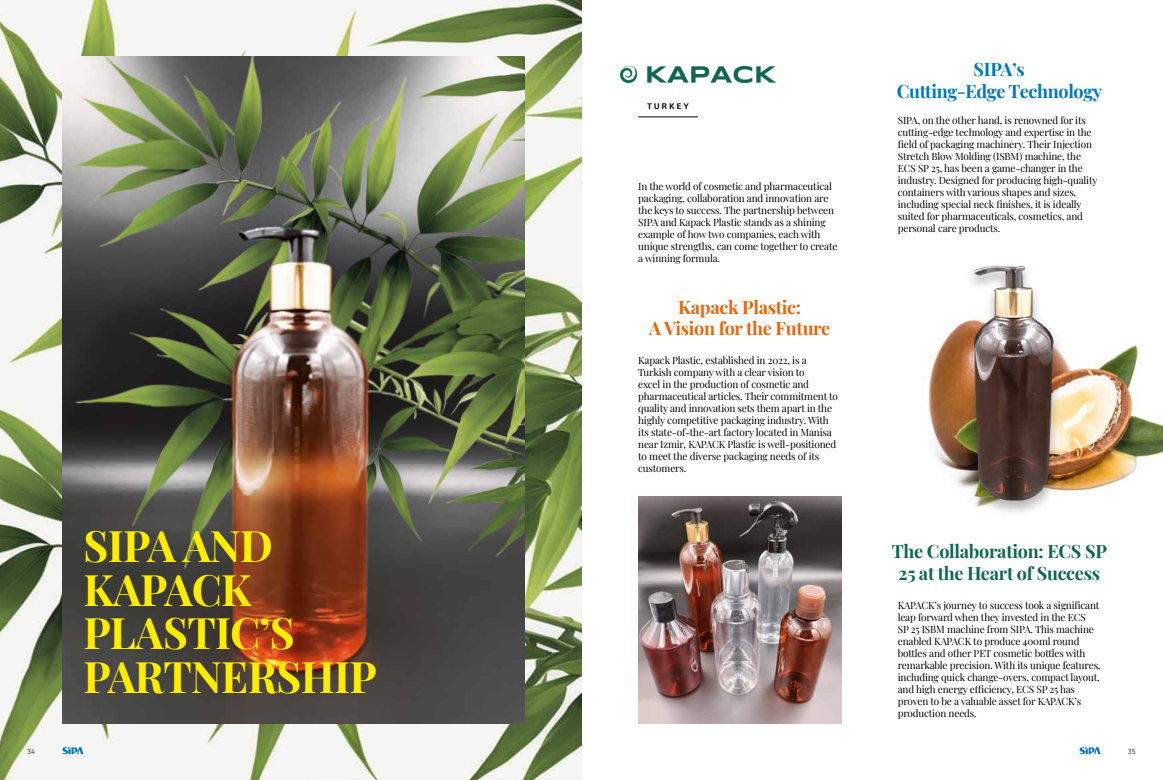
<style>
.page{position:relative;width:1163px;height:780px;background:#fff}
.page>*{position:absolute;margin:0;border:0;box-sizing:border-box;transform-origin:0 0}
.t1{font:700 42.6px/43.4px "Playfair Display";letter-spacing:-.015em;color:#ffed00}
.t2{font:700 18px/21.6px "Playfair Display";letter-spacing:-.015em;color:#0e6751;text-align:center}
.t3{font:700 18px/21.6px "Playfair Display";letter-spacing:-.015em;color:#ec6408;text-align:center}
.t4{font:700 18px/21.6px "Playfair Display";letter-spacing:-.015em;color:#0077be;text-align:center}
.t5{font:10px/12px "Playfair Display";letter-spacing:-.015em;color:#000}
.t6{font:700 8px "Oxygen";letter-spacing:.3em;color:#000}
.t7{font:300 7.5px "DIN Next LT Pro";color:#000}
</style>
<div class="page">
<img style="left:0;top:0;width:581px;height:780px">
<img style="left:62px;top:57px;width:462px;height:666px">
<img style="left:620px;top:65px;width:155px;height:18px">
<img style="left:638px;top:497px;width:203px;height:226px">
<img style="left:923px;top:335px;width:239px;height:155px">
<img style="left:949px;top:265px;width:143px;height:248px">
<hr style="left:638px;top:116px;width:59px;height:1px;background:#000">
<svg style="left:61px;top:746px;width:22px;height:8px"></svg>
<svg style="left:1079px;top:747px;width:21px;height:7px"></svg>
<h1 class="t1" style="left:83px;top:521px;width:295px">SIPA AND<br>KAPACK<br>PLASTIC’S<br>PARTNERSHIP</h1>
<p class="t6" style="left:647px;top:101px;width:43px">TURKEY</p>
<p class="t5" style="left:638px;top:179px;width:201px">In the world of cosmetic and pharmaceutical packaging, collaboration and innovation are the keys to success. The partnership between SIPA and Kapack Plastic stands as a shining example of how two companies, each with unique strengths, can come together to create a winning formula.</p>
<h2 class="t3" style="left:649px;top:294px;width:182px">Kapack Plastic:<br>A Vision for the Future</h2>
<p class="t5" style="left:638px;top:353px;width:201px">Kapack Plastic, established in 2022, is a Turkish company with a clear vision to<br>excel in the production of cosmetic and pharmaceutical articles. Their commitment to quality and innovation sets them apart in the highly competitive packaging industry. With its state-of-the-art factory located in Manisa near Izmir, KAPACK Plastic is well-positioned to meet the diverse packaging needs of its customers.</p>
<h2 class="t4" style="left:896px;top:57px;width:207px">SIPA’s<br>Cutting-Edge Technology</h2>
<p class="t5" style="left:897px;top:114px;width:201px">SIPA, on the other hand, is renowned for its cutting-edge technology and expertise in the field of packaging machinery. Their Injection Stretch Blow Molding (ISBM) machine, the ECS SP 25, has been a game-changer in the industry. Designed for producing high-quality containers with various shapes and sizes, including special neck finishes, it is ideally suited for pharmaceuticals, cosmetics, and personal care products.</p>
<h2 class="t2" style="left:891px;top:539px;width:216px">The Collaboration: ECS SP<br>25 at the Heart of Success</h2>
<p class="t5" style="left:897px;top:598px;width:204px">KAPACK’s journey to success took a significant leap forward when they invested in the ECS<br>SP 25 ISBM machine from SIPA. This machine enabled KAPACK to produce 400ml round bottles and other PET cosmetic bottles with remarkable precision. With its unique features, including quick change-overs, compact layout, and high energy efficiency, ECS SP 25 has proven to be a valuable asset for KAPACK’s production needs.</p>
<p class="t7" style="left:27px;top:747px;width:9px">34</p>
<p class="t7" style="left:1127px;top:747px;width:9px">35</p>
</div>
